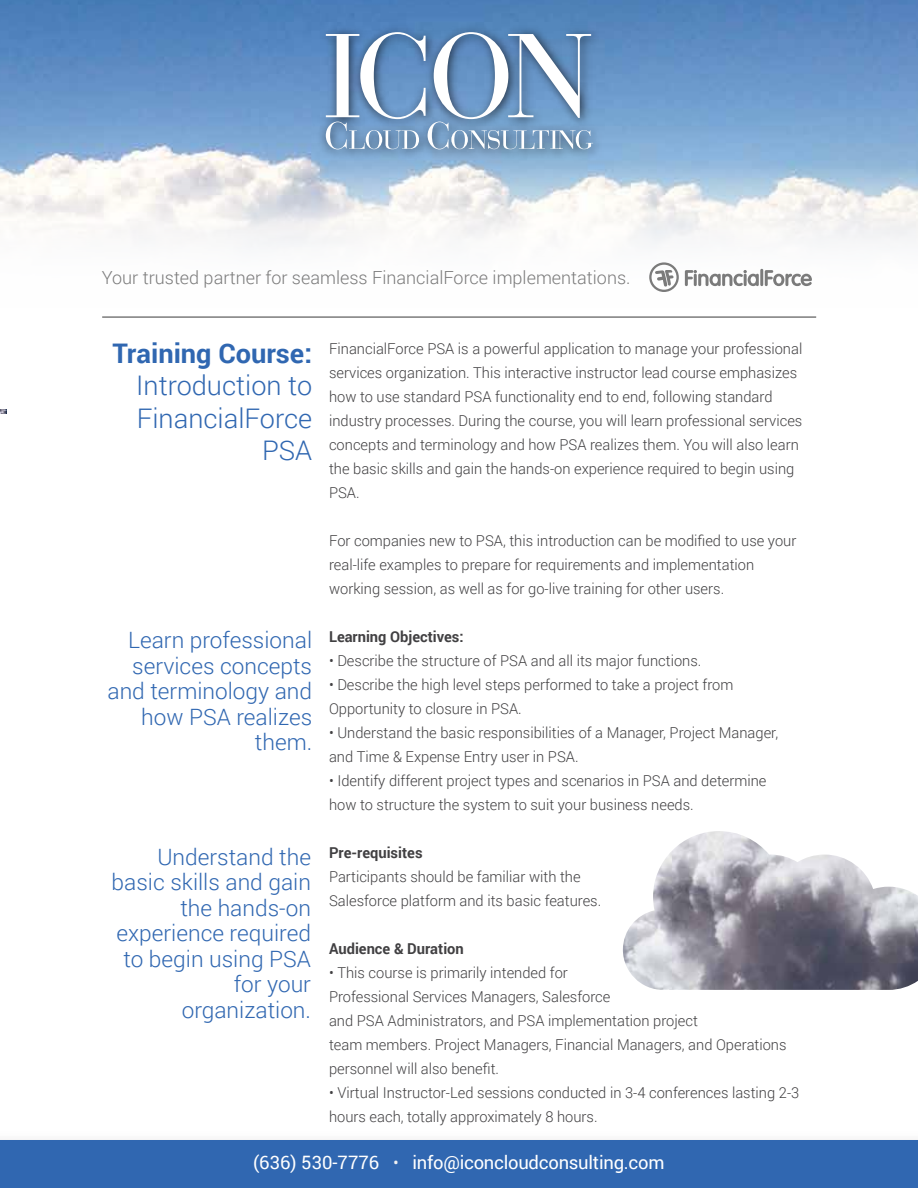
<style>
.page{position:relative;width:918px;height:1188px;background:#fff}
.page>*{position:absolute;margin:0;border:0;box-sizing:border-box;transform-origin:0 0}
.t1{font:300 27px/32.4px "Roboto";color:#3067b1;text-align:right}
.t2{font:700 27px "Roboto";color:#3067b1}
.t3{font:300 22.5px/25.5px "Roboto";color:#3067b1;text-align:right}
.t4{font:18.45px "Roboto";letter-spacing:-.015em;color:#fff}
.t5{font:300 18px "Roboto";color:#7b7b7b}
.t6{font:300 15px/24px "Roboto";color:#414042}
.t7{font:700 15px "Roboto";color:#414042}
.s1{font-weight:300;font-size:18px;color:#f1f1f2}
</style>
<div class="page">
<img style="left:0;top:0;width:918px;height:166px">
<svg style="left:0;top:166px;width:918px;height:39px"></svg>
<div style="left:0;top:205px;width:918px;height:112px;background:linear-gradient(to bottom,#f4f3f2,#fff)"></div>
<div style="left:0;top:1140px;width:918px;height:48px;background:#3067b1"></div>
<img style="left:314px;top:20px;width:294px;height:145px">
<svg style="left:326px;top:32px;width:267px;height:117px"></svg>
<svg style="left:685px;top:270px;width:74px;height:16px"></svg>
<hr style="left:760px;top:269px;width:3px;height:17px;background:#7b7b7b">
<svg style="left:765px;top:270px;width:47px;height:16px"></svg>
<svg style="left:649px;top:262px;width:30px;height:30px"></svg>
<hr style="left:102px;top:316px;width:714px;height:2px;background:#7b7b7b">
<svg style="left:0;top:410px;width:7px;height:4px"></svg>
<img style="left:623px;top:831px;width:295px;height:159px">
<p class="t5" style="left:102px;top:265px;width:530px">Your trusted partner for seamless FinancialForce implementations.</p>
<h1 class="t2" style="left:112px;top:334px;width:201px">Training Course:</h1>
<h1 class="t1" style="left:136px;top:368px;width:178px">Introduction to<br>FinancialForce<br>PSA</h1>
<h2 class="t3" style="left:108px;top:627px;width:206px">Learn professional services concepts and terminology and how PSA realizes them.</h2>
<h2 class="t3" style="left:112px;top:843px;width:201px">Understand the basic skills and gain the hands-on experience required to begin using PSA for your organization.</h2>
<p class="t6" style="left:329px;top:336px;width:475px">FinancialForce PSA is a powerful application to manage your professional services organization. This interactive instructor lead course emphasizes how to use standard PSA functionality end to end, following standard industry processes. During the course, you will learn professional services concepts and terminology and how PSA realizes them. You will also learn the basic skills and gain the hands-on experience required to begin using PSA.</p>
<p class="t6" style="left:329px;top:528px;width:469px">For companies new to PSA, this introduction can be modified to use your real-life examples to prepare for requirements and implementation working session, as well as for go-live training for other users.</p>
<p class="t7" style="left:329px;top:626px;width:136px">Learning Objectives:</p>
<p class="t6" style="left:329px;top:648px;width:374px">• Describe the structure of PSA and all its major functions.</p>
<p class="t6" style="left:329px;top:672px;width:406px">• Describe the high level steps performed to take a project from<br>Opportunity to closure in PSA.</p>
<p class="t6" style="left:329px;top:720px;width:451px">• Understand the basic responsibilities of a Manager, Project Manager, and Time &amp; Expense Entry user in PSA.</p>
<p class="t6" style="left:329px;top:768px;width:439px">• Identify different project types and scenarios in PSA and determine how to structure the system to suit your business needs.</p>
<p class="t7" style="left:329px;top:842px;width:95px">Pre-requisites</p>
<p class="t6" style="left:329px;top:864px;width:274px">Participants should be familiar with the<br>Salesforce platform and its basic features.</p>
<p class="t7" style="left:329px;top:938px;width:136px">Audience &amp; Duration</p>
<p class="t6" style="left:329px;top:960px;width:459px">• This course is primarily intended for<br>Professional Services Managers, Salesforce<br>and PSA Administrators, and PSA implementation project<br>team members. Project Managers, Financial Managers, and Operations personnel will also benefit.</p>
<p class="t6" style="left:329px;top:1080px;width:472px">• Virtual Instructor-Led sessions conducted in 3-4 conferences lasting 2-3 hours each, totally approximately 8 hours.</p>
<p class="t4" style="left:253px;top:1149px;width:413px">(636) 530-7776 <span class="s1">•</span> info@iconcloudconsulting.com</p>
</div>
